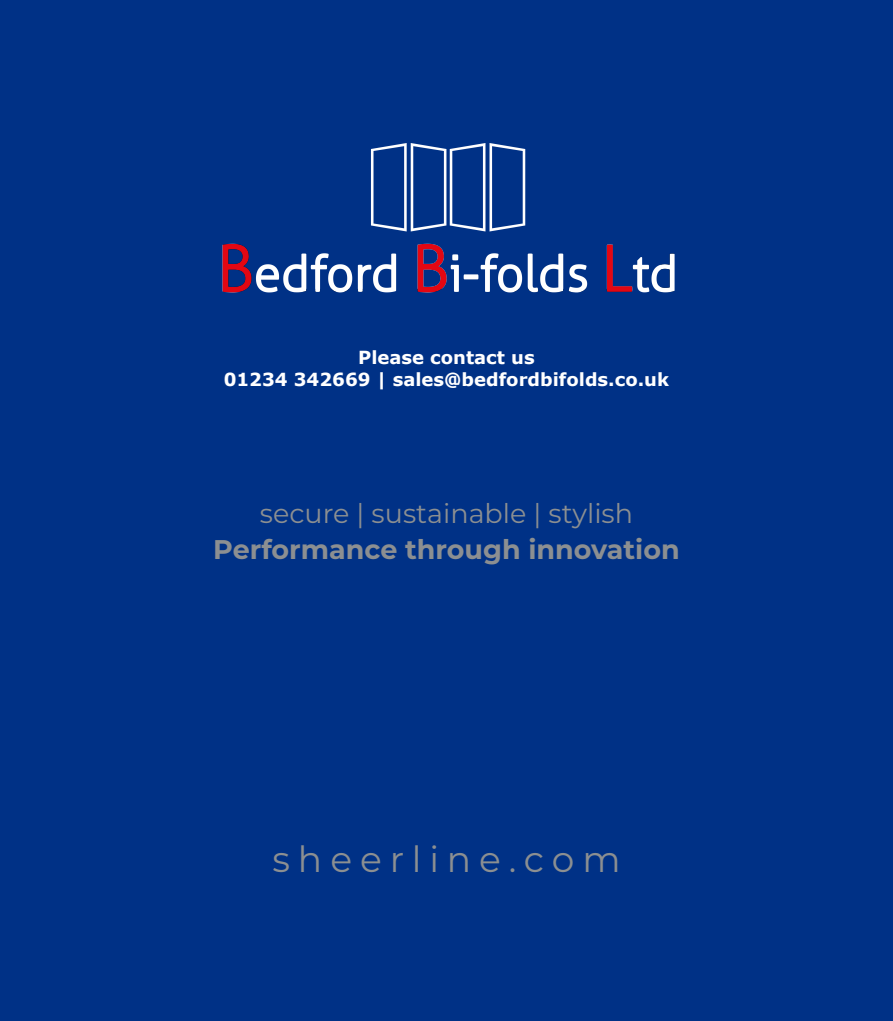
<style>
.page{position:relative;width:893px;height:1021px;background:#fff}
.page>*{position:absolute;margin:0;border:0;box-sizing:border-box;transform-origin:0 0}
.t1{font:36px "Montserrat";letter-spacing:.22em;color:#8c8f91}
.t2{font:700 27px "Montserrat";color:#8c8f91}
.t3{font:27px "Montserrat";color:#8c8f91}
.t4{font:700 18px/21.6px "Verdana";color:#fff;text-align:center}
</style>
<div class="page">
<div style="left:0;top:0;width:893px;height:1020px;background:#003186"></div>
<img style="left:223px;top:144px;width:451px;height:148px">
<p class="t4" style="left:224px;top:347px;width:447px">Please contact us<br>01234 342669 | sales@bedfordbifolds.co.uk</p>
<p class="t3" style="left:260px;top:494px;width:375px">secure | sustainable | stylish</p>
<p class="t2" style="left:213px;top:529px;width:468px">Performance through innovation</p>
<p class="t1" style="left:272px;top:834px;width:350px">sheerline.com</p>
</div>
